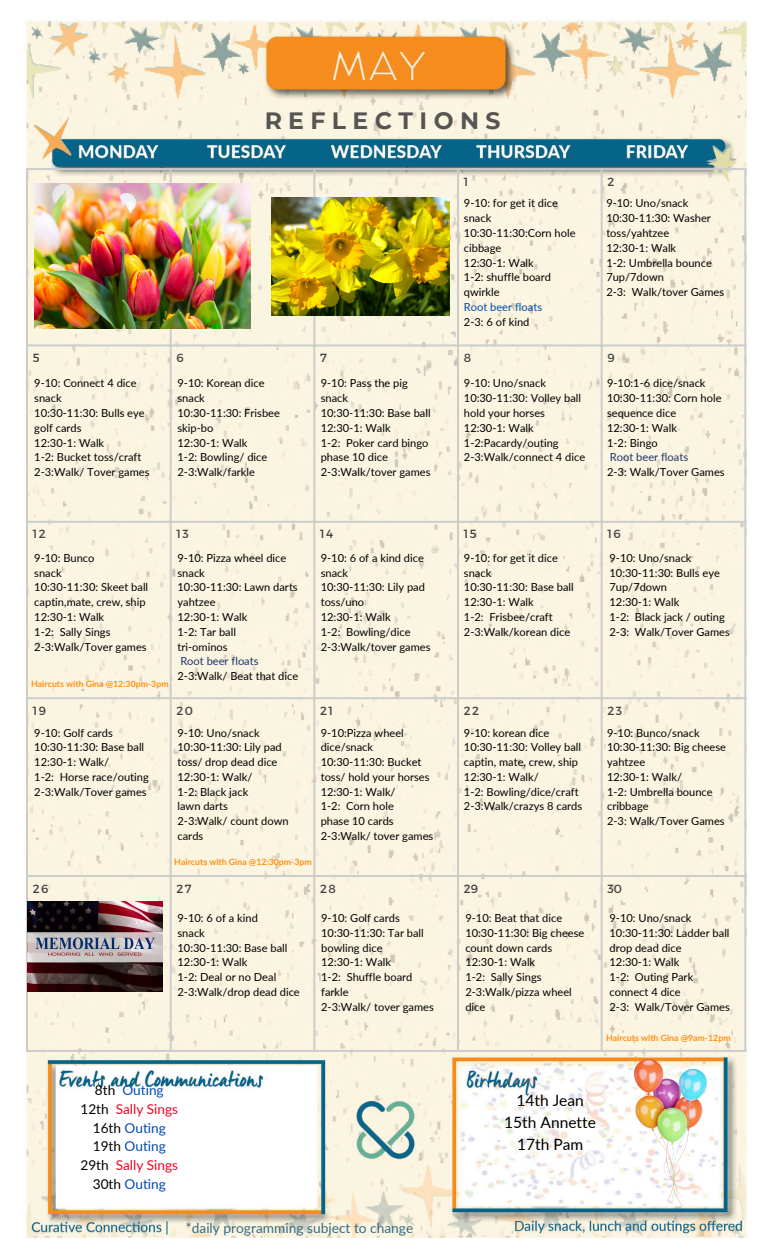
<style>
.page{position:relative;width:765px;height:1260px;background:#fff}
.page>*{position:absolute;margin:0;border:0;box-sizing:border-box;transform-origin:0 0}
.t1{font:200 40px "Balgin";color:#fff}
.t2{font:700 23.62px "Montserrat";letter-spacing:.27em;color:#444343}
.t3{font:15.5px/21.5px "Lato";color:#000;text-align:center}
.t4{font:13.75px "Lato";color:#336b82}
.t5{font:13.62px/18.8px "Lato";color:#f10420}
.t6{font:13.62px "Lato";color:#004aad}
.t7{font:13.62px "Lato";color:#000}
.t8{font:11.88px "Montserrat";letter-spacing:.11em;color:#444343}
.t9{font:11.12px/14.8px "Lato";color:#000}
.t10{font:700 8.75px "Lato";color:#ff9015}
.s1{color:#004aad}
.s2{color:#1e3368}
.s3{color:#000}
</style>
<div class="page">
<img style="left:26px;top:21px;width:721px;height:1217px">
<hr style="left:26px;top:170px;width:2px;height:880px;background:#ccc">
<hr style="left:170px;top:170px;width:2px;height:880px;background:#ccc">
<hr style="left:313px;top:170px;width:2px;height:880px;background:#ccc">
<hr style="left:457px;top:170px;width:2px;height:880px;background:#ccc">
<hr style="left:601px;top:170px;width:2px;height:880px;background:#ccc">
<hr style="left:744px;top:170px;width:2px;height:880px;background:#ccc">
<hr style="left:26px;top:168px;width:720px;height:2px;background:#ccc">
<hr style="left:26px;top:344px;width:720px;height:2px;background:#ccc">
<hr style="left:26px;top:521px;width:720px;height:2px;background:#ccc">
<hr style="left:26px;top:697px;width:720px;height:2px;background:#ccc">
<hr style="left:26px;top:875px;width:720px;height:2px;background:#ccc">
<hr style="left:26px;top:1050px;width:720px;height:2px;background:#ccc">
<img style="left:28px;top:901px;width:135px;height:90px">
<img style="left:635px;top:1060px;width:71px;height:146px">
<img style="left:34px;top:184px;width:217px;height:144px">
<img style="left:272px;top:197px;width:178px;height:118px">
<h1 class="t1" style="left:333px;top:50px;width:95px">MAY</h1>
<h2 class="t2" style="left:264px;top:106px;width:238px">REFLECTIONS</h2>
<h1 class="t8" style="left:464px;top:174px;width:6px">1</h1>
<h2 class="t8" style="left:608px;top:174px;width:8px">2</h2>
<h5 class="t9" style="left:464px;top:196px;width:113px">9-10: for get it dice snack<br>10:30-11:30:Corn hole cibbage<br>12:30-1: Walk<br>1-2: shuffle board qwirkle<br><span class="s1">Root beer floats<br></span>2-3: 6 of kind</h5>
<h5 class="t9" style="left:606px;top:196px;width:119px">9-10: Uno/snack<br>10:30-11:30: Washer toss/yahtzee<br>12:30-1: Walk<br>1-2: Umbrella bounce<br>7up/7down<br>2-3: Walk/tover Games</h5>
<p class="t8" style="left:33px;top:350px;width:8px">5</p>
<p class="t8" style="left:177px;top:350px;width:9px">6</p>
<p class="t8" style="left:320px;top:350px;width:8px">7</p>
<p class="t8" style="left:464px;top:350px;width:9px">8</p>
<p class="t8" style="left:608px;top:350px;width:9px">9</p>
<h5 class="t9" style="left:34px;top:376px;width:117px">9-10: Connect 4 dice snack<br>10:30-11:30: Bulls eye golf cards<br>12:30-1: Walk<br>1-2: Bucket toss/craft<br>2-3:Walk/ Tover games</h5>
<h5 class="t9" style="left:178px;top:376px;width:104px">9-10: Korean dice snack<br>10:30-11:30: Frisbee skip-bo<br>12:30-1: Walk<br>1-2: Bowling/ dice<br>2-3:Walk/farkle</h5>
<h5 class="t9" style="left:607px;top:376px;width:119px">9-10:1-6 dice/snack<br>10:30-11:30: Corn hole sequence dice<br>12:30-1: Walk<br>1-2: Bingo<br><span class="s2">Root beer floats<br></span>2-3: Walk/Tover Games</h5>
<h5 class="t9" style="left:321px;top:376px;width:111px">9-10: Pass the pig snack<br>10:30-11:30: Base ball<br>12:30-1: Walk<br>1-2: Poker card bingo phase 10 dice<br>2-3:Walk/tover games</h5>
<h5 class="t9" style="left:464px;top:376px;width:123px">9-10: Uno/snack<br>10:30-11:30: Volley ball hold your horses<br>12:30-1: Walk<br>1-2:Pacardy/outing<br>2-3:Walk/connect 4 dice</h5>
<p class="t8" style="left:33px;top:527px;width:14px">12</p>
<p class="t8" style="left:177px;top:527px;width:14px">13</p>
<p class="t8" style="left:320px;top:527px;width:14px">14</p>
<p class="t8" style="left:464px;top:527px;width:14px">15</p>
<p class="t8" style="left:608px;top:527px;width:15px">16</p>
<h5 class="t9" style="left:34px;top:550px;width:115px">9-10: Bunco<br>snack<br>10:30-11:30: Skeet ball captin,mate, crew, ship<br>12:30-1: Walk<br>1-2: Sally Sings<br>2-3:Walk/Tover games</h5>
<h3 class="t10" style="left:31px;top:678px;width:139px">Haircuts with Gina @12:30pm-3pm</h3>
<h5 class="t9" style="left:178px;top:550px;width:122px">9-10: Pizza wheel dice snack<br>10:30-11:30: Lawn darts yahtzee<br>12:30-1: Walk<br>1-2: Tar ball<br>tri-ominos<br><span class="s2">Root beer floats<br></span>2-3:Walk/ Beat that dice</h5>
<h5 class="t9" style="left:321px;top:550px;width:111px">9-10: 6 of a kind dice snack<br>10:30-11:30: Lily pad toss/uno<br>12:30-1: Walk<br>1-2: Bowling/dice<br>2-3:Walk/tover games</h5>
<h5 class="t9" style="left:464px;top:550px;width:111px">9-10: for get it dice snack<br>10:30-11:30: Base ball<br>12:30-1: Walk<br>1-2: Frisbee/craft<br>2-3:Walk/korean dice</h5>
<h5 class="t9" style="left:609px;top:550px;width:117px">9-10: Uno/snack<br>10:30-11:30: Bulls eye<br>7up/7down<br>12:30-1: Walk<br>1-2: Black jack / outing<br>2-3:</h5>
<h5 class="t9" style="left:635px;top:624px;width:96px">Walk/Tover Games</h5>
<p class="t8" style="left:33px;top:703px;width:15px">19</p>
<p class="t8" style="left:177px;top:703px;width:18px">20</p>
<p class="t8" style="left:320px;top:703px;width:14px">21</p>
<p class="t8" style="left:464px;top:703px;width:17px">22</p>
<p class="t8" style="left:608px;top:703px;width:16px">23</p>
<h5 class="t9" style="left:34px;top:725px;width:116px">9-10: Golf cards<br>10:30-11:30: Base ball<br>12:30-1: Walk/<br>1-2: Horse race/outing<br>2-3:Walk/Tover games</h5>
<h5 class="t9" style="left:178px;top:725px;width:113px">9-10: Uno/snack<br>10:30-11:30: Lily pad toss/ drop dead dice<br>12:30-1: Walk/<br>1-2: Black jack<br>lawn darts<br>2-3:Walk/ count down cards</h5>
<p class="t10" style="left:174px;top:857px;width:139px">Haircuts with Gina @12:30pm-3pm</p>
<p class="t9" style="left:321px;top:725px;width:114px">9-10:Pizza wheel dice/snack<br>10:30-11:30: Bucket toss/ hold your horses<br>12:30-1: Walk/<br>1-2: Corn hole<br>phase 10 cards<br>2-3:Walk/ tover games</p>
<h5 class="t9" style="left:464px;top:725px;width:120px">9-10: korean dice<br>10:30-11:30: Volley ball captin, mate, crew, ship<br>12:30-1: Walk/<br>1-2: Bowling/dice/craft<br>2-3:Walk/crazys 8 cards</h5>
<h5 class="t9" style="left:607px;top:725px;width:121px">9-10: Bunco/snack<br>10:30-11:30: Big cheese yahtzee<br>12:30-1: Walk/<br>1-2: Umbrella bounce cribbage<br>2-3: Walk/Tover Games</h5>
<p class="t8" style="left:33px;top:881px;width:17px">26</p>
<p class="t8" style="left:177px;top:881px;width:17px">27</p>
<p class="t8" style="left:320px;top:881px;width:17px">28</p>
<p class="t8" style="left:464px;top:881px;width:16px">29</p>
<p class="t8" style="left:608px;top:881px;width:16px">30</p>
<h5 class="t9" style="left:178px;top:910px;width:124px">9-10: 6 of a kind<br>snack<br>10:30-11:30: Base ball<br>12:30-1: Walk<br>1-2: Deal or no Deal<br>2-3:Walk/drop dead dice</h5>
<h5 class="t9" style="left:321px;top:910px;width:114px">9-10: Golf cards<br>10:30-11:30: Tar ball bowling dice<br>12:30-1: Walk<br>1-2: Shuffle board farkle<br>2-3:Walk/ tover games</h5>
<p class="t6" style="left:95px;top:1082px;width:70px"><span class="s3">8th</span> Outing</p>
<p class="t5" style="left:81px;top:1099px;width:99px"><span class="s3">12th</span> Sally Sings</p>
<p class="t6" style="left:93px;top:1119px;width:75px"><span class="s3">16th</span> Outing</p>
<p class="t6" style="left:93px;top:1138px;width:75px"><span class="s3">19th</span> Outing</p>
<p class="t7" style="left:81px;top:1157px;width:30px">29th</p>
<h4 class="t5" style="left:93px;top:1156px;width:87px;text-indent:23px">Sally Sings<br><span class="s3">30th</span> <span class="s1">Outing</span></h4>
<h5 class="t4" style="left:186px;top:1219px;width:229px">*daily programming subject to change</h5>
<h5 class="t9" style="left:465px;top:910px;width:121px">9-10: Beat that dice<br>10:30-11:30: Big cheese count down cards<br>12:30-1: Walk<br>1-2: Sally Sings<br>2-3:Walk/pizza wheel dice</h5>
<p class="t9" style="left:609px;top:910px;width:122px">9-10: Uno/snack<br>10:30-11:30: Ladder ball drop dead dice<br>12:30-1: Walk<br>1-2: Outing Park connect 4 dice<br>2-3: Walk/Tover Games</p>
<h4 class="t10" style="left:606px;top:1033px;width:126px">Haircuts with Gina @9am-12pm</h4>
<p class="t3" style="left:504px;top:1090px;width:93px">14th Jean<br>15th Annette<br>17th Pam</p>
</div>
